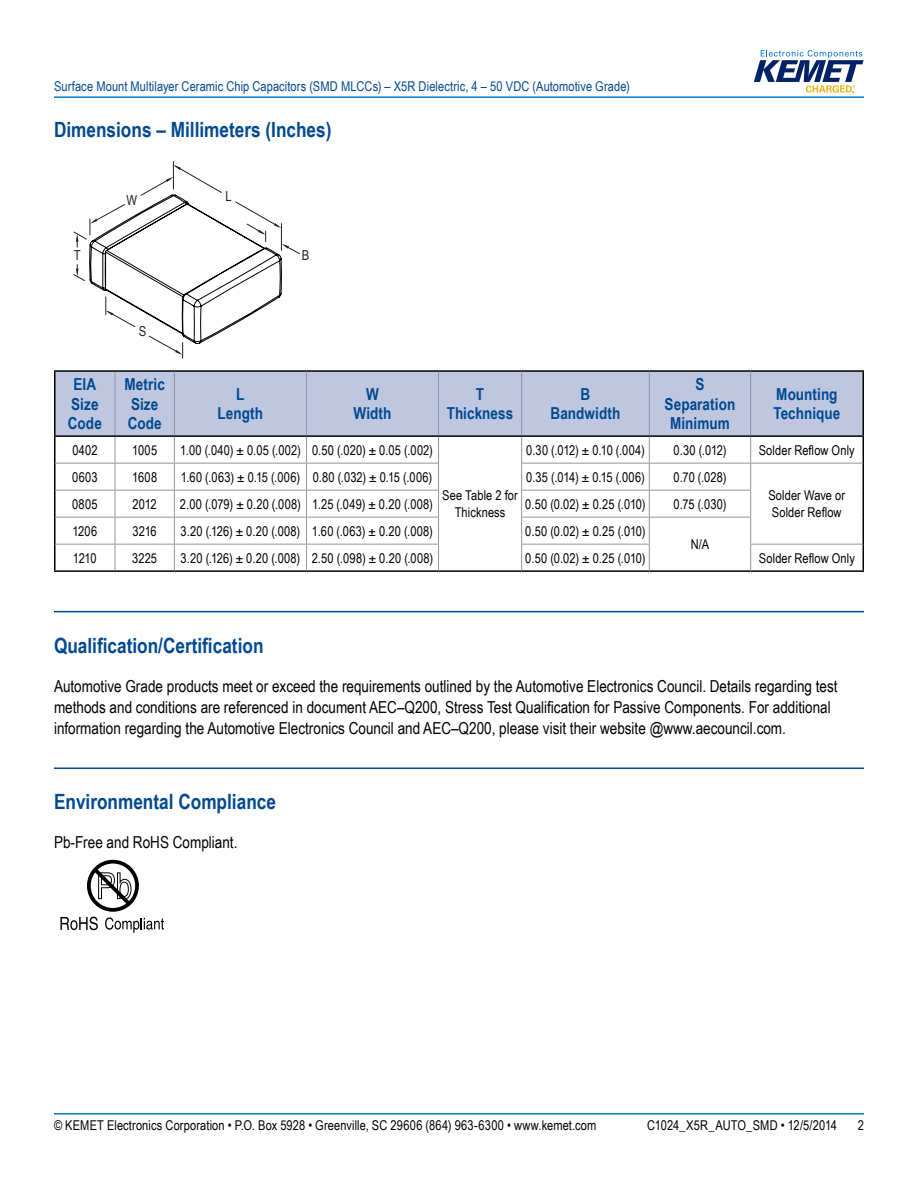
<style>
.page{position:relative;width:918px;height:1188px;background:#fff}
.page>*{position:absolute;margin:0;border:0;box-sizing:border-box;transform-origin:0 0}
.t1{font:700 21px "Arial Narrow";color:#004990}
.t2{font:16.5px/21px "Arial Narrow";color:#000}
.t3{font:700 16.5px/19.8px "Arial Narrow";letter-spacing:.005em;color:#004990;text-align:center}
.t4{font:13.8px "Arial Narrow";color:#221f1f}
.t5{font:13.5px/16.2px "Arial Narrow";letter-spacing:.01em;color:#000;text-align:center}
.t6{font:13.5px "Arial Narrow";letter-spacing:.005em;color:#004990}
</style>
<div class="page">
<hr style="left:54px;top:1113px;width:810px;height:2px;background:#007cc2">
<hr style="left:54px;top:96px;width:810px;height:2px;background:#007cc2">
<svg style="left:754px;top:50px;width:110px;height:43px"></svg>
<hr style="left:54px;top:611px;width:810px;height:1px;background:#004990">
<hr style="left:54px;top:767px;width:810px;height:2px;background:#004990">
<svg style="left:73px;top:161px;width:227px;height:197px"></svg>
<div style="left:56px;top:372px;width:807px;height:63px;background:#bfc6df"></div>
<hr style="left:54px;top:370px;width:61px;height:2px;background:#000">
<hr style="left:54px;top:372px;width:2px;height:63px;background:#000">
<hr style="left:115px;top:370px;width:59px;height:2px;background:#000">
<hr style="left:174px;top:370px;width:132px;height:2px;background:#000">
<hr style="left:306px;top:370px;width:133px;height:2px;background:#000">
<hr style="left:439px;top:370px;width:83px;height:2px;background:#000">
<hr style="left:522px;top:370px;width:127px;height:2px;background:#000">
<hr style="left:649px;top:370px;width:102px;height:2px;background:#000">
<hr style="left:751px;top:370px;width:113px;height:2px;background:#000">
<hr style="left:863px;top:372px;width:1px;height:63px;background:#000">
<hr style="left:54px;top:463px;width:2px;height:27px;background:#000">
<hr style="left:54px;top:490px;width:2px;height:27px;background:#000">
<hr style="left:54px;top:517px;width:2px;height:27px;background:#000">
<hr style="left:54px;top:544px;width:2px;height:26px;background:#000">
<hr style="left:54px;top:570px;width:61px;height:2px;background:#000">
<hr style="left:115px;top:570px;width:59px;height:2px;background:#000">
<hr style="left:174px;top:570px;width:132px;height:2px;background:#000">
<hr style="left:306px;top:570px;width:133px;height:2px;background:#000">
<hr style="left:439px;top:570px;width:83px;height:2px;background:#000">
<hr style="left:522px;top:570px;width:127px;height:2px;background:#000">
<hr style="left:649px;top:570px;width:102px;height:2px;background:#000">
<hr style="left:751px;top:570px;width:113px;height:2px;background:#000">
<hr style="left:115px;top:372px;width:1px;height:63px;background:#939597">
<hr style="left:174px;top:372px;width:1px;height:63px;background:#939597">
<hr style="left:306px;top:372px;width:1px;height:63px;background:#939597">
<hr style="left:438px;top:372px;width:1px;height:63px;background:#939597">
<hr style="left:521px;top:372px;width:1px;height:63px;background:#939597">
<hr style="left:649px;top:372px;width:1px;height:63px;background:#939597">
<hr style="left:750px;top:372px;width:1px;height:63px;background:#939597">
<hr style="left:56px;top:490px;width:59px;height:1px;background:#939597">
<hr style="left:115px;top:490px;width:59px;height:1px;background:#939597">
<hr style="left:174px;top:490px;width:132px;height:1px;background:#939597">
<hr style="left:306px;top:490px;width:133px;height:1px;background:#939597">
<hr style="left:521px;top:490px;width:128px;height:1px;background:#939597">
<hr style="left:649px;top:490px;width:102px;height:1px;background:#939597">
<hr style="left:56px;top:517px;width:59px;height:1px;background:#939597">
<hr style="left:115px;top:517px;width:59px;height:1px;background:#939597">
<hr style="left:174px;top:517px;width:132px;height:1px;background:#939597">
<hr style="left:306px;top:517px;width:133px;height:1px;background:#939597">
<hr style="left:521px;top:517px;width:128px;height:1px;background:#939597">
<hr style="left:649px;top:517px;width:102px;height:1px;background:#939597">
<hr style="left:56px;top:544px;width:59px;height:1px;background:#939597">
<hr style="left:115px;top:544px;width:59px;height:1px;background:#939597">
<svg style="left:115px;top:437px;width:1px;height:133px"></svg>
<hr style="left:174px;top:544px;width:132px;height:1px;background:#939597">
<svg style="left:174px;top:437px;width:1px;height:133px"></svg>
<hr style="left:306px;top:544px;width:133px;height:1px;background:#939597">
<svg style="left:306px;top:437px;width:1px;height:133px"></svg>
<svg style="left:438px;top:437px;width:1px;height:133px"></svg>
<hr style="left:521px;top:544px;width:129px;height:1px;background:#939597">
<svg style="left:521px;top:437px;width:1px;height:133px"></svg>
<svg style="left:649px;top:437px;width:1px;height:133px"></svg>
<hr style="left:750px;top:544px;width:113px;height:1px;background:#939597">
<svg style="left:750px;top:437px;width:1px;height:133px"></svg>
<hr style="left:54px;top:435px;width:61px;height:2px;background:#000">
<hr style="left:54px;top:437px;width:2px;height:26px;background:#000">
<hr style="left:115px;top:435px;width:59px;height:2px;background:#000">
<hr style="left:174px;top:435px;width:132px;height:2px;background:#000">
<hr style="left:306px;top:435px;width:133px;height:2px;background:#000">
<hr style="left:439px;top:435px;width:83px;height:2px;background:#000">
<hr style="left:522px;top:435px;width:127px;height:2px;background:#000">
<hr style="left:649px;top:435px;width:102px;height:2px;background:#000">
<hr style="left:751px;top:435px;width:113px;height:2px;background:#000">
<svg style="left:863px;top:437px;width:1px;height:133px"></svg>
<hr style="left:56px;top:463px;width:59px;height:1px;background:#939597">
<hr style="left:115px;top:463px;width:59px;height:1px;background:#939597">
<hr style="left:174px;top:463px;width:132px;height:1px;background:#939597">
<hr style="left:306px;top:463px;width:133px;height:1px;background:#939597">
<hr style="left:521px;top:463px;width:128px;height:1px;background:#939597">
<hr style="left:649px;top:463px;width:102px;height:1px;background:#939597">
<hr style="left:751px;top:463px;width:112px;height:1px;background:#939597">
<svg style="left:60px;top:917px;width:38px;height:13px"></svg>
<svg style="left:105px;top:917px;width:59px;height:16px"></svg>
<div style="left:87px;top:860px;width:52px;height:52px;border:4px solid #000;border-radius:50%"></div>
<svg style="left:90px;top:864px;width:44px;height:45px"></svg>
<p class="t6" style="left:54px;top:81px;width:577px">Surface Mount Multilayer Ceramic Chip Capacitors (SMD MLCCs) – X5R Dielectric, 4 – 50 VDC (Automotive Grade)</p>
<h1 class="t1" style="left:54px;top:114px;width:279px">Dimensions – Millimeters (Inches)</h1>
<p class="t4" style="left:74px;top:248px;width:8px">T</p>
<p class="t4" style="left:127px;top:192px;width:12px">W</p>
<p class="t4" style="left:139px;top:323px;width:9px">S</p>
<p class="t4" style="left:225px;top:189px;width:8px">L</p>
<p class="t4" style="left:302px;top:247px;width:9px">B</p>
<p class="t3" style="left:68px;top:373px;width:36px">EIA<br>Size<br>Code</p>
<p class="t3" style="left:124px;top:373px;width:42px;text-align:left">Metric<br>Size<br>Code</p>
<p class="t3" style="left:218px;top:384px;width:47px">L<br>Length</p>
<p class="t3" style="left:353px;top:384px;width:40px">W<br>Width</p>
<p class="t3" style="left:447px;top:384px;width:68px">T<br>Thickness</p>
<p class="t3" style="left:551px;top:384px;width:71px">B<br>Bandwidth</p>
<p class="t3" style="left:665px;top:374px;width:72px">S<br>Separation<br>Minimum</p>
<p class="t3" style="left:773px;top:383px;width:69px;text-align:left">Mounting<br>Technique</p>
<p class="t5" style="left:72px;top:443px;width:27px">0402</p>
<p class="t5" style="left:132px;top:443px;width:26px">1005</p>
<p class="t5" style="left:180px;top:441px;width:254px">1.00 (.040) ± 0.05 (.002) 0.50 (.020) ± 0.05 (.002)</p>
<p class="t5" style="left:442px;top:487px;width:77px">See Table 2 for<br>Thickness</p>
<p class="t5" style="left:526px;top:441px;width:120px">0.30 (.012) ± 0.10 (.004)</p>
<p class="t5" style="left:674px;top:443px;width:54px">0.30 (.012)</p>
<p class="t5" style="left:759px;top:441px;width:97px">Solder Re昀氀ow Only</p>
<p class="t5" style="left:72px;top:470px;width:27px">0603</p>
<p class="t5" style="left:132px;top:470px;width:26px">1608</p>
<p class="t5" style="left:181px;top:468px;width:253px">1.60 (.063) ± 0.15 (.006) 0.80 (.032) ± 0.15 (.006)</p>
<p class="t5" style="left:526px;top:468px;width:120px">0.35 (.014) ± 0.15 (.006)</p>
<p class="t5" style="left:674px;top:470px;width:54px">0.70 (.028)</p>
<p class="t5" style="left:768px;top:487px;width:78px;text-align:left">Solder Wave or<br>Solder Re昀氀ow</p>
<p class="t5" style="left:72px;top:497px;width:27px">0805</p>
<p class="t5" style="left:133px;top:497px;width:26px">2012</p>
<p class="t5" style="left:180px;top:495px;width:255px">2.00 (.079) ± 0.20 (.008) 1.25 (.049) ± 0.20 (.008)</p>
<p class="t5" style="left:525px;top:495px;width:122px">0.50 (0.02) ± 0.25 (.010)</p>
<p class="t5" style="left:674px;top:497px;width:54px">0.75 (.030)</p>
<p class="t5" style="left:73px;top:524px;width:26px">1206</p>
<p class="t5" style="left:133px;top:524px;width:26px">3216</p>
<p class="t5" style="left:181px;top:522px;width:254px">3.20 (.126) ± 0.20 (.008) 1.60 (.063) ± 0.20 (.008)</p>
<p class="t5" style="left:525px;top:522px;width:122px">0.50 (0.02) ± 0.25 (.010)</p>
<p class="t5" style="left:691px;top:537px;width:20px">N/A</p>
<p class="t5" style="left:73px;top:551px;width:25px">1210</p>
<p class="t5" style="left:132px;top:551px;width:26px">3225</p>
<p class="t5" style="left:181px;top:549px;width:254px">3.20 (.126) ± 0.20 (.008) 2.50 (.098) ± 0.20 (.008)</p>
<p class="t5" style="left:525px;top:549px;width:122px">0.50 (0.02) ± 0.25 (.010)</p>
<p class="t5" style="left:759px;top:549px;width:97px">Solder Re昀氀ow Only</p>
<h1 class="t1" style="left:54px;top:630px;width:211px">Quali昀椀cation/Certi昀椀cation</h1>
<p class="t2" style="left:54px;top:675px;width:785px">Automotive Grade products meet or exceed the requirements outlined by the Automotive Electronics Council. Details regarding test methods and conditions are referenced in document AEC–Q200, Stress Test Quali昀椀cation for Passive Components. For additional information regarding the Automotive Electronics Council and AEC–Q200, please visit their website @www.aecouncil.com.</p>
<h1 class="t1" style="left:54px;top:786px;width:224px">Environmental Compliance</h1>
<p class="t2" style="left:54px;top:832px;width:185px">Pb-Free and RoHS Compliant.</p>
<p class="t5" style="left:54px;top:1119px;width:544px">© KEMET Electronics Corporation • P.O. Box 5928 • Greenville, SC 29606 (864) 963-6300 • www.kemet.com</p>
<p class="t5" style="left:647px;top:1119px;width:191px">C1024_X5R_AUTO_SMD • 12/5/2014</p>
<p class="t5" style="left:858px;top:1119px;width:8px">2</p>
</div>
